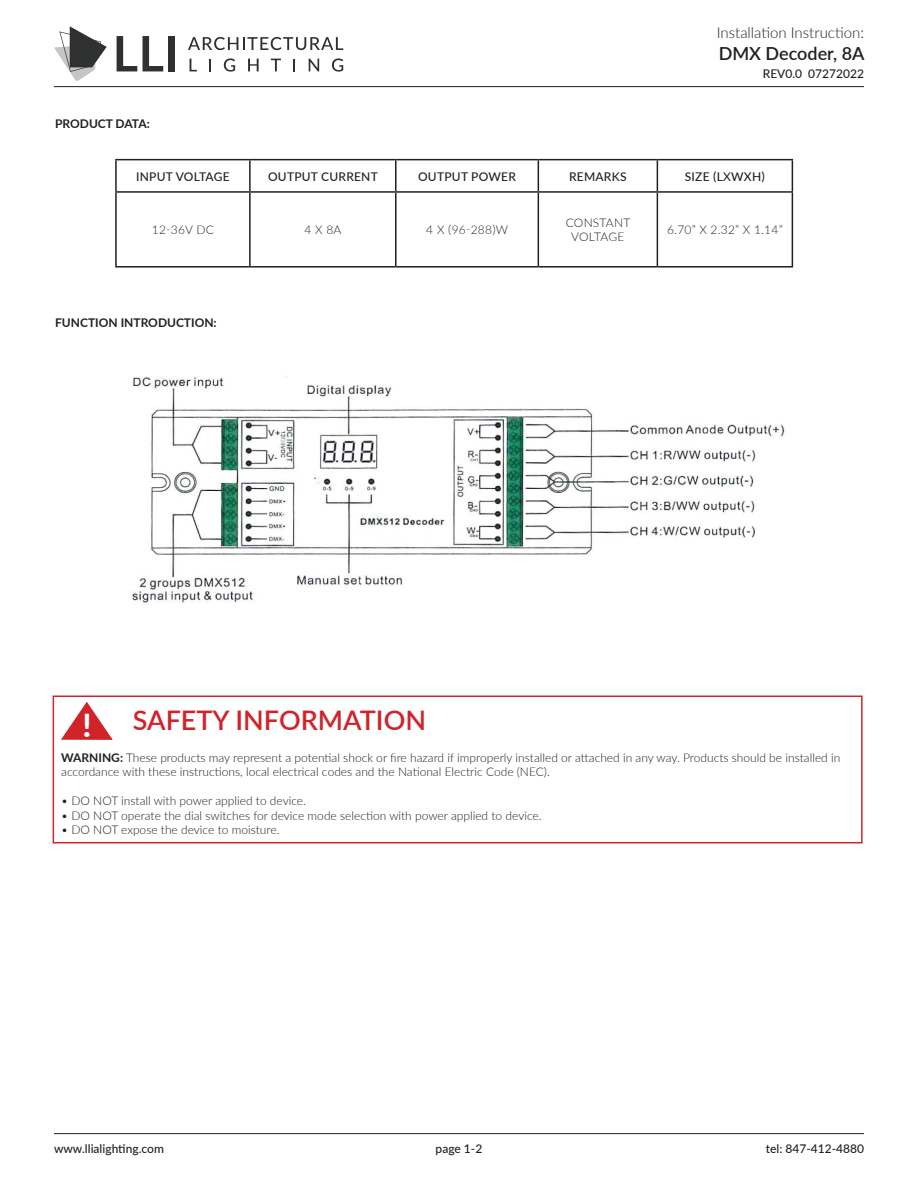
<style>
.page{position:relative;width:918px;height:1188px;background:#fff}
.page>*{position:absolute;margin:0;border:0;box-sizing:border-box;transform-origin:0 0}
.t1{font:700 32.4px "Lato";color:#fff;scale:1.07 1}
.t2{font:600 27px "Lato";color:#d1232a}
.t3{font:600 18px "Lato";color:#231f20}
.t4{font:300 15px "Lato";color:#231f20}
.t5{font:300 12px/14.4px "Lato";color:#231f20}
.t6{font:500 12px "Lato";color:#231f20}
.t7{font:500 12px "Lato";letter-spacing:.02em;color:#231f20}
.t8{font:700 12px "Lato";color:#231f20}
.t9{font:300 12px/14.4px "Lato";letter-spacing:.02em;color:#231f20;text-align:center}
.s1{font-weight:400}
.s2{font-weight:700}
</style>
<div class="page">
<hr style="left:54px;top:86px;width:810px;height:1px;background:#231f20">
<hr style="left:54px;top:1133px;width:810px;height:1px;background:#231f20">
<svg style="left:54px;top:26px;width:53px;height:55px"></svg>
<svg style="left:188px;top:37px;width:155px;height:13px"></svg>
<svg style="left:190px;top:59px;width:7px;height:12px"></svg>
<svg style="left:209px;top:59px;width:2px;height:12px"></svg>
<svg style="left:224px;top:58px;width:11px;height:14px"></svg>
<svg style="left:248px;top:59px;width:11px;height:12px"></svg>
<svg style="left:271px;top:59px;width:10px;height:12px"></svg>
<svg style="left:293px;top:59px;width:2px;height:12px"></svg>
<svg style="left:309px;top:59px;width:10px;height:12px"></svg>
<svg style="left:332px;top:58px;width:11px;height:14px"></svg>
<svg style="left:117px;top:36px;width:20px;height:35px"></svg>
<svg style="left:143px;top:36px;width:20px;height:35px"></svg>
<div style="left:168px;top:36px;width:7px;height:35px;background:#2f3030"></div>
<div style="left:53px;top:696px;width:810px;height:147px;background:#fff;border:2px solid #d1232a"></div>
<svg style="left:61px;top:702px;width:52px;height:38px"></svg>
<hr style="left:395px;top:160px;width:2px;height:31px;background:#231f20">
<hr style="left:538px;top:160px;width:1px;height:31px;background:#231f20">
<hr style="left:657px;top:160px;width:1px;height:31px;background:#231f20">
<hr style="left:792px;top:160px;width:1px;height:31px;background:#231f20">
<hr style="left:395px;top:193px;width:2px;height:73px;background:#231f20">
<hr style="left:538px;top:193px;width:1px;height:73px;background:#231f20">
<hr style="left:657px;top:193px;width:1px;height:73px;background:#231f20">
<hr style="left:792px;top:193px;width:1px;height:73px;background:#231f20">
<hr style="left:250px;top:266px;width:146px;height:2px;background:#231f20">
<hr style="left:396px;top:266px;width:142px;height:2px;background:#231f20">
<hr style="left:538px;top:266px;width:119px;height:2px;background:#231f20">
<hr style="left:657px;top:266px;width:136px;height:2px;background:#231f20">
<hr style="left:250px;top:159px;width:146px;height:1px;background:#231f20">
<hr style="left:396px;top:159px;width:142px;height:1px;background:#231f20">
<hr style="left:538px;top:159px;width:119px;height:1px;background:#231f20">
<hr style="left:657px;top:159px;width:136px;height:1px;background:#231f20">
<hr style="left:250px;top:191px;width:146px;height:2px;background:#231f20">
<hr style="left:396px;top:191px;width:142px;height:2px;background:#231f20">
<hr style="left:538px;top:191px;width:119px;height:2px;background:#231f20">
<hr style="left:657px;top:191px;width:136px;height:2px;background:#231f20">
<hr style="left:115px;top:159px;width:135px;height:1px;background:#231f20">
<hr style="left:115px;top:160px;width:2px;height:31px;background:#231f20">
<hr style="left:249px;top:160px;width:2px;height:31px;background:#231f20">
<hr style="left:115px;top:191px;width:135px;height:2px;background:#231f20">
<hr style="left:115px;top:193px;width:2px;height:73px;background:#231f20">
<hr style="left:249px;top:193px;width:2px;height:73px;background:#231f20">
<hr style="left:115px;top:266px;width:135px;height:2px;background:#231f20">
<img style="left:132px;top:376px;width:653px;height:227px">
<p class="t4" style="left:717px;top:23px;width:149px">Installation Instruction:</p>
<h3 class="t3" style="left:719px;top:40px;width:147px">DMX Decoder, 8A</h3>
<p class="t8" style="left:55px;top:115px;width:96px">PRODUCT DATA:</p>
<p class="t6" style="left:763px;top:65px;width:103px">REV0.0 07272022</p>
<p class="t7" style="left:136px;top:168px;width:95px">INPUT VOLTAGE</p>
<p class="t7" style="left:268px;top:168px;width:111px">OUTPUT CURRENT</p>
<p class="t7" style="left:418px;top:168px;width:99px">OUTPUT POWER</p>
<p class="t7" style="left:569px;top:168px;width:59px">REMARKS</p>
<p class="t6" style="left:685px;top:168px;width:81px">SIZE (L<span class="s1">X</span>WXH)</p>
<p class="t5" style="left:152px;top:222px;width:64px">12-36V DC</p>
<p class="t5" style="left:305px;top:222px;width:38px">4 X 8A</p>
<p class="t5" style="left:426px;top:222px;width:83px">4 X (96-288)W</p>
<p class="t9" style="left:566px;top:215px;width:66px">CONSTANT<br>VOLTAGE</p>
<p class="t5" style="left:667px;top:222px;width:117px">6.70” X 2.32” X 1.14”</p>
<p class="t8" style="left:55px;top:314px;width:163px">FUNCTION INTRODUCTION:</p>
<h1 class="t1" style="left:82px;top:701px;width:11px">!</h1>
<p class="t2" style="left:133px;top:701px;width:295px">SAFETY INFORMATION</p>
<p class="t5" style="left:61px;top:750px;width:781px"><span class="s2">WARNING:</span> These products may represent a potential shock or fire hazard if improperly installed or attached in any way. Products should be installed in accordance with these instructions, local electrical codes and the National Electric Code (NEC).</p>
<p class="t5" style="left:61px;top:793px;width:246px">• DO NOT install with power applied to device.</p>
<p class="t5" style="left:61px;top:808px;width:482px">• DO NOT operate the dial switches for device mode selection with power applied to device.</p>
<p class="t5" style="left:61px;top:822px;width:220px">• DO NOT expose the device to moisture.</p>
<p class="t6" style="left:436px;top:1140px;width:48px">page 1-2</p>
<p class="t6" style="left:54px;top:1140px;width:111px">www.llialighting.com</p>
<p class="t6" style="left:766px;top:1140px;width:100px">tel: 847-412-4880</p>
</div>
